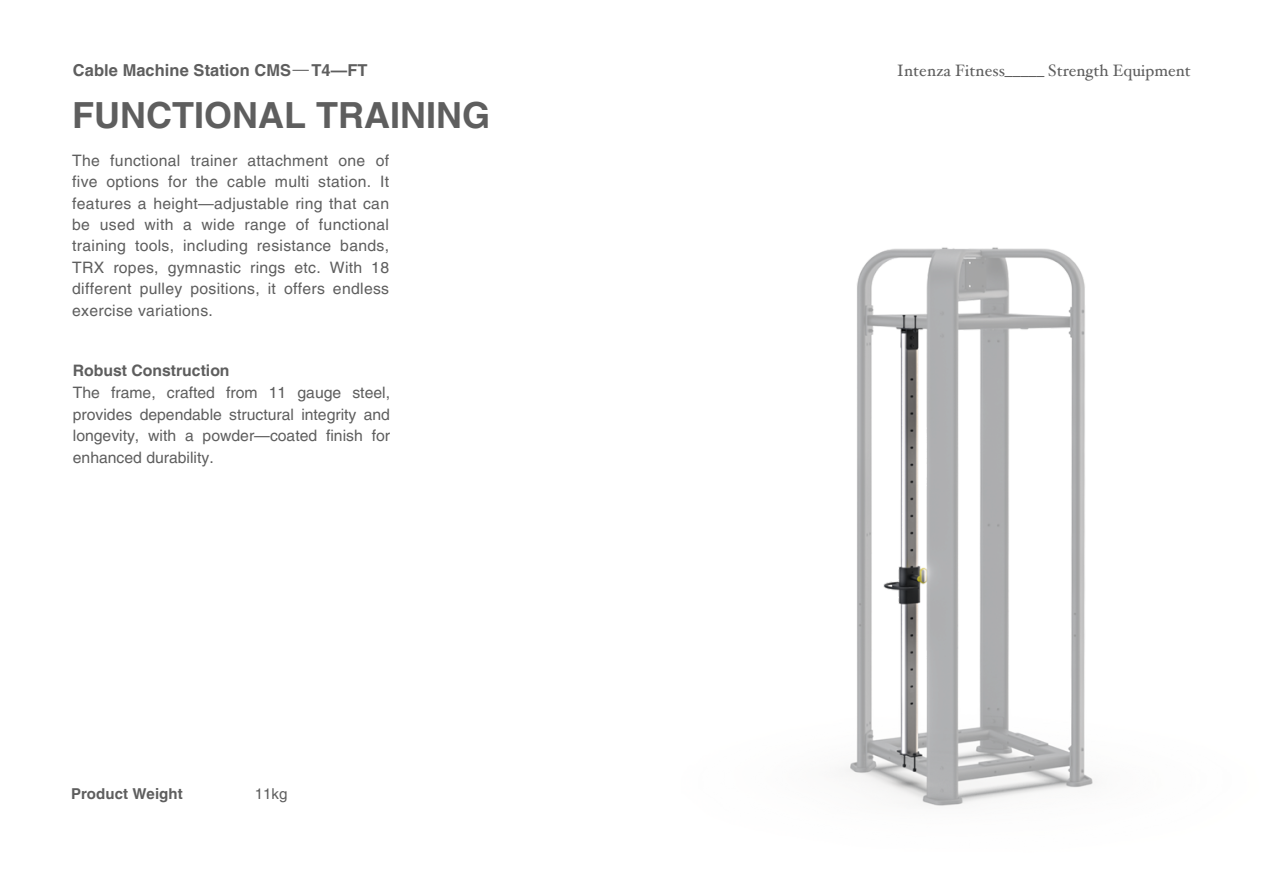
<style>
.page{position:relative;width:1263px;height:894px;background:#fff}
.page>*{position:absolute;margin:0;border:0;box-sizing:border-box;transform-origin:0 0}
.t1{font:700 36px "Helvetica LT Pro";color:#5e5e5e}
.t2{font:16.5px "Hoefler Text";color:#5e5e5e}
.t3{font:700 16.5px "Helvetica LT Pro";letter-spacing:.005em;color:#5e5e5e}
.t4{font:15.75px/21.3px "Helvetica LT Pro";letter-spacing:.01em;color:#5e5e5e;text-align:justify}
.t5{font:700 15.75px "Helvetica LT Pro";color:#5e5e5e}
.t6{font:700 15px "Helvetica LT Pro";letter-spacing:.005em;color:#5e5e5e}
.t7{font:15px "Helvetica LT Pro";color:#5e5e5e}
.s1{font-family:"Hoefler Text";font-weight:400}
</style>
<div class="page">
<img style="left:845px;top:247px;width:248px;height:559px">
<p class="t3" style="left:73px;top:64px;width:296px">Cable Machine Station CMS<span class="s1">—</span> T4—FT</p>
<p class="t1" style="left:72px;top:102px;width:419px">FUNCTIONAL TRAINING</p>
<p class="t4" style="left:72px;top:151px;width:318px">The functional trainer attachment one of five options for the cable multi station. It features a height—adjustable ring that can be used with a wide range of functional training tools, including resistance bands, TRX ropes, gymnastic rings etc. With 18 different pulley positions, it offers endless exercise variations.</p>
<p class="t5" style="left:73px;top:365px;width:158px">Robust Construction</p>
<p class="t4" style="left:73px;top:383px;width:319px">The frame, crafted from 11 gauge steel, provides dependable structural integrity and longevity, with a powder—coated finish for enhanced durability.</p>
<p class="t6" style="left:71px;top:787px;width:113px">Product Weight</p>
<p class="t7" style="left:255px;top:787px;width:34px">11kg</p>
<p class="t2" style="left:897px;top:64px;width:296px">Intenza Fitness_____ Strength Equipment</p>
</div>
